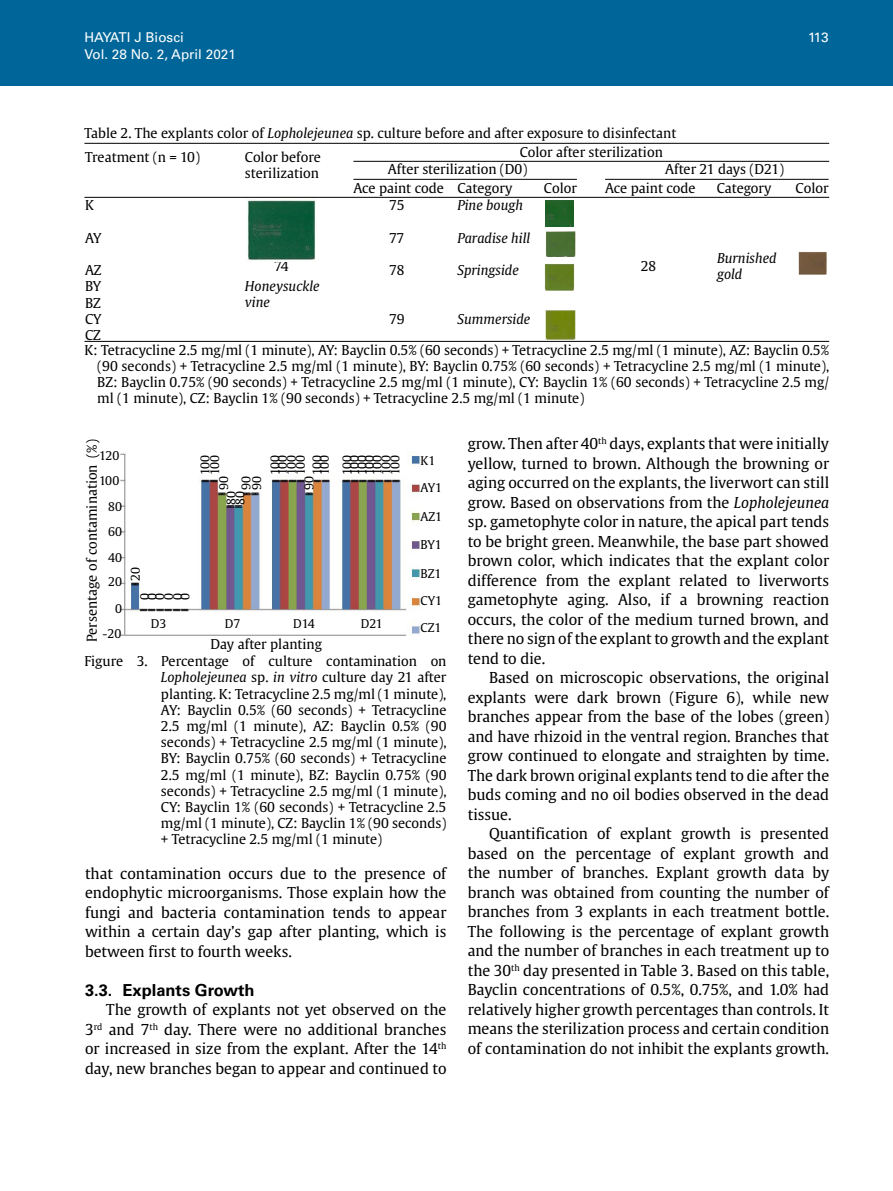
<style>
.page{position:relative;width:893px;height:1191px;background:#fff}
.page>*{position:absolute;margin:0;border:0;box-sizing:border-box;transform-origin:0 0}
.t1{font:700 16.5px "Univers LT Std";color:#000}
.t2{font:15px/19.5px "Gulliver";color:#000;text-align:justify}
.t3{font:13.5px/16.2px "Gulliver";color:#000}
.t4{font:italic 13.5px/16.2px "Gulliver";color:#000}
.t5{font:13.5px "Univers LT Std";color:#fff}
.t6{font:12px/9px "Gulliver";color:#000}
.s1{font-style:italic}
</style>
<div class="page">
<div style="left:0;top:0;width:893px;height:85px;background:#069"></div>
<img style="left:120px;top:453px;width:301px;height:183px">
<hr style="left:84px;top:143px;width:745px;height:1px;background:#000">
<hr style="left:353px;top:161px;width:476px;height:1px;background:#000">
<hr style="left:353px;top:179px;width:224px;height:1px;background:#000">
<hr style="left:605px;top:179px;width:224px;height:1px;background:#000">
<hr style="left:84px;top:197px;width:745px;height:1px;background:#000">
<hr style="left:84px;top:341px;width:745px;height:1px;background:#000">
<img style="left:246px;top:200px;width:70px;height:60px">
<img style="left:545px;top:201px;width:29px;height:26px">
<img style="left:545px;top:231px;width:31px;height:25px">
<img style="left:544px;top:263px;width:31px;height:27px">
<img style="left:545px;top:311px;width:31px;height:28px">
<img style="left:798px;top:252px;width:29px;height:22px">
<p class="t5" style="left:84px;top:30px;width:101px">HAYATI J Biosci</p>
<p class="t5" style="left:808px;top:30px;width:22px">113</p>
<p class="t5" style="left:84px;top:46px;width:153px">Vol. 28 No. 2, April 2021</p>
<p class="t3" style="left:520px;top:123px;width:158px;line-height:19.6px;text-indent:-435px">Table 2. The explants color of <span class="s1">Lopholejeunea</span> sp. culture before and after exposure to disinfectant<br>Color after sterilization</p>
<p class="t3" style="left:85px;top:149px;width:116px">Treatment (n = 10)</p>
<p class="t3" style="left:245px;top:149px;width:77px">Color before sterilization</p>
<p class="t3" style="left:353px;top:160px;width:175px;line-height:18.8px;text-indent:35px">After sterilization (D0)<br>Ace paint code Category</p>
<p class="t3" style="left:665px;top:161px;width:120px">After 21 days (D21)</p>
<p class="t3" style="left:544px;top:180px;width:35px">Color</p>
<p class="t3" style="left:717px;top:180px;width:56px">Category</p>
<p class="t3" style="left:796px;top:180px;width:35px">Color</p>
<p class="t3" style="left:605px;top:180px;width:92px">Ace paint code</p>
<p class="t3" style="left:85px;top:197px;width:10px">K</p>
<p class="t3" style="left:85px;top:230px;width:18px">AY</p>
<p class="t3" style="left:85px;top:262px;width:18px;text-align:justify">AZ BY BZ CY CZ</p>
<p class="t3" style="left:274px;top:258px;width:16px">74</p>
<p class="t4" style="left:245px;top:278px;width:76px">Honeysuckle vine</p>
<p class="t3" style="left:389px;top:197px;width:17px">75</p>
<p class="t3" style="left:389px;top:230px;width:17px">77</p>
<p class="t3" style="left:389px;top:262px;width:17px">78</p>
<p class="t3" style="left:389px;top:311px;width:17px">79</p>
<p class="t4" style="left:457px;top:197px;width:67px">Pine bough</p>
<p class="t4" style="left:457px;top:230px;width:74px">Paradise hill</p>
<p class="t4" style="left:457px;top:262px;width:63px">Springside</p>
<p class="t4" style="left:457px;top:311px;width:74px">Summerside</p>
<p class="t3" style="left:641px;top:258px;width:17px">28</p>
<p class="t4" style="left:717px;top:249px;width:61px">Burnished gold</p>
<p class="t3" style="left:97px;top:342px;width:733px;text-align:justify;text-indent:-13px">K: Tetracycline 2.5 mg/ml (1 minute), AY: Bayclin 0.5% (60 seconds) + Tetracycline 2.5 mg/ml (1 minute), AZ: Bayclin 0.5% (90 seconds) + Tetracycline 2.5 mg/ml (1 minute), BY: Bayclin 0.75% (60 seconds) + Tetracycline 2.5 mg/ml (1 minute), BZ: Bayclin 0.75% (90 seconds) + Tetracycline 2.5 mg/ml (1 minute), CY: Bayclin 1% (60 seconds) + Tetracycline 2.5 mg/ ml (1 minute), CZ: Bayclin 1% (90 seconds) + Tetracycline 2.5 mg/ml (1 minute)</p>
<p class="t3" style="left:84px;top:642px;width:204px;rotate:-90deg">Persentage of contamination (%)</p>
<p class="t6" style="left:99px;top:451px;width:22px">120</p>
<p class="t6" style="left:99px;top:476px;width:22px">100</p>
<p class="t6" style="left:108px;top:502px;width:15px">80</p>
<p class="t6" style="left:108px;top:527px;width:15px">60</p>
<p class="t6" style="left:108px;top:553px;width:15px">40</p>
<p class="t6" style="left:108px;top:577px;width:15px">20</p>
<p class="t6" style="left:115px;top:604px;width:8px">0</p>
<p class="t6" style="left:103px;top:629px;width:20px">-20</p>
<p class="t6" style="left:200px;top:475px;width:22px;line-height:9.6px;rotate:-90deg">100<br>100</p>
<p class="t6" style="left:212px;top:490px;width:15px;line-height:22.5px;rotate:-90deg">90<br>90</p>
<p class="t6" style="left:252px;top:490px;width:15px;rotate:-90deg">90</p>
<p class="t6" style="left:305px;top:490px;width:15px;rotate:-90deg">90</p>
<p class="t6" style="left:227px;top:505px;width:15px;rotate:-90deg">80<br>80</p>
<p class="t6" style="left:270px;top:475px;width:22px;rotate:-90deg">100</p>
<p class="t6" style="left:278px;top:475px;width:22px;text-align:justify;rotate:-90deg">100<br>100<br>100</p>
<p class="t6" style="left:312px;top:475px;width:22px;rotate:-90deg">100</p>
<p class="t6" style="left:313px;top:475px;width:22px;line-height:22.5px;rotate:-90deg">100<br>100</p>
<p class="t6" style="left:350px;top:475px;width:22px;rotate:-90deg">100</p>
<p class="t6" style="left:357px;top:475px;width:22px;rotate:-90deg">100</p>
<p class="t6" style="left:365px;top:475px;width:22px;rotate:-90deg">100</p>
<p class="t6" style="left:372px;top:475px;width:22px;text-align:justify;rotate:-90deg">100<br>100<br>100</p>
<p class="t6" style="left:131px;top:581px;width:15px;rotate:-90deg">20</p>
<p class="t6" style="left:140px;top:600px;width:8px;rotate:-90deg">0</p>
<p class="t6" style="left:148px;top:600px;width:8px;rotate:-90deg">0</p>
<p class="t6" style="left:155px;top:600px;width:8px;text-align:justify;rotate:-90deg">0<br>0<br>0</p>
<p class="t6" style="left:181px;top:600px;width:8px;rotate:-90deg">0</p>
<p class="t6" style="left:151px;top:619px;width:17px">D3</p>
<p class="t6" style="left:225px;top:619px;width:17px">D7</p>
<p class="t6" style="left:293px;top:619px;width:23px">D14</p>
<p class="t6" style="left:361px;top:619px;width:23px">D21</p>
<p class="t3" style="left:210px;top:635px;width:113px">Day after planting</p>
<p class="t6" style="left:421px;top:456px;width:16px">K1</p>
<p class="t6" style="left:421px;top:483px;width:23px">AY1</p>
<p class="t6" style="left:421px;top:512px;width:23px">AZ1</p>
<p class="t6" style="left:421px;top:540px;width:23px">BY1</p>
<p class="t6" style="left:421px;top:569px;width:22px">BZ1</p>
<p class="t6" style="left:421px;top:596px;width:23px">CY1</p>
<p class="t6" style="left:421px;top:623px;width:22px">CZ1</p>
<p class="t3" style="left:161px;top:653px;width:287px;text-align:justify;text-indent:-77px">Figure 3. Percentage of culture contamination on <span class="s1">Lopholejeunea</span> sp. <span class="s1">in vitro</span> culture day 21 after planting. K: Tetracycline 2.5 mg/ml (1 minute), AY: Bayclin 0.5% (60 seconds) + Tetracycline 2.5 mg/ml (1 minute), AZ: Bayclin 0.5% (90 seconds) + Tetracycline 2.5 mg/ml (1 minute), BY: Bayclin 0.75% (60 seconds) + Tetracycline 2.5 mg/ml (1 minute), BZ: Bayclin 0.75% (90 seconds) + Tetracycline 2.5 mg/ml (1 minute), CY: Bayclin 1% (60 seconds) + Tetracycline 2.5 mg/ml (1 minute), CZ: Bayclin 1% (90 seconds) + Tetracycline 2.5 mg/ml (1 minute)</p>
<p class="t2" style="left:85px;top:863px;width:363px">that contamination occurs due to the presence of endophytic microorganisms. Those explain how the fungi and bacteria contamination tends to appear within a certain day’s gap after planting, which is between first to fourth weeks.</p>
<p class="t1" style="left:85px;top:980px;width:171px">3.3. Explants Growth</p>
<p class="t2" style="left:85px;top:1000px;width:363px;text-indent:21px">The growth of explants not yet observed on the 3<sup>rd</sup> and 7<sup>th</sup> day. There were no additional branches or increased in size from the explant. After the 14<sup>th </sup>day, new branches began to appear and continued to</p>
<p class="t2" style="left:468px;top:434px;width:363px">grow. Then after 40<sup>th</sup> days, explants that were initially yellow, turned to brown. Although the browning or aging occurred on the explants, the liverwort can still grow. Based on observations from the <span class="s1">Lopholejeunea </span>sp. gametophyte color in nature, the apical part tends to be bright green. Meanwhile, the base part showed brown color, which indicates that the explant color difference from the explant related to liverworts gametophyte aging. Also, if a browning reaction occurs, the color of the medium turned brown, and there no sign of the explant to growth and the explant tend to die.</p>
<p class="t2" style="left:468px;top:668px;width:363px;text-indent:21px">Based on microscopic observations, the original explants were dark brown (Figure 6), while new branches appear from the base of the lobes (green) and have rhizoid in the ventral region. Branches that grow continued to elongate and straighten by time.<br>The dark brown original explants tend to die after the buds coming and no oil bodies observed in the dead tissue.</p>
<p class="t2" style="left:468px;top:824px;width:363px;text-indent:21px">Quantification of explant growth is presented based on the percentage of explant growth and the number of branches. Explant growth data by branch was obtained from counting the number of branches from 3 explants in each treatment bottle.<br>The following is the percentage of explant growth and the number of branches in each treatment up to the 30<sup>th</sup> day presented in Table 3. Based on this table, Bayclin concentrations of 0.5%, 0.75%, and 1.0% had relatively higher growth percentages than controls. It means the sterilization process and certain condition of contamination do not inhibit the explants growth.</p>
</div>
